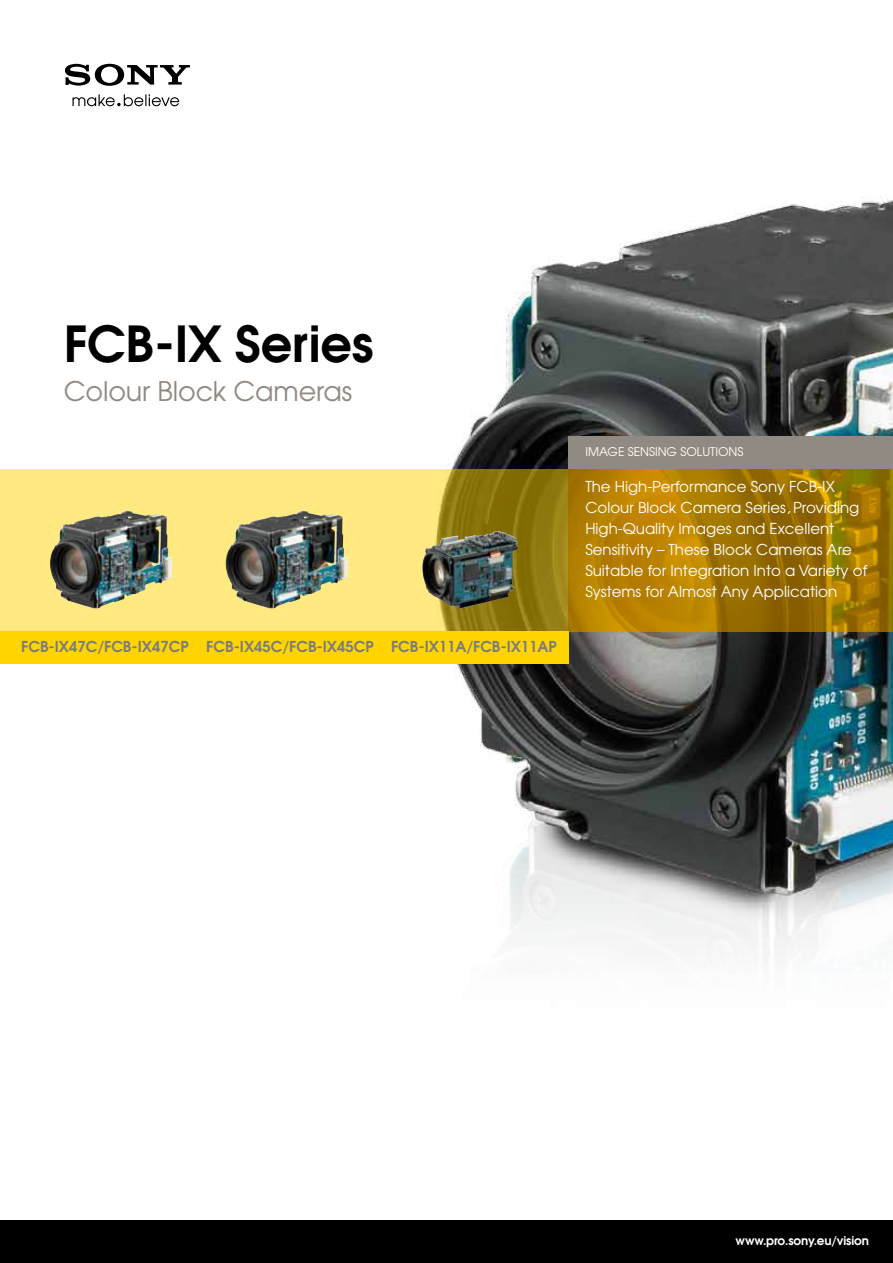
<style>
.page{position:relative;width:893px;height:1263px;background:#fff}
.page>*{position:absolute;margin:0;border:0;box-sizing:border-box;transform-origin:0 0}
.t1{font:600 49.5px "Avant Garde";letter-spacing:-.005em;color:#000}
.t2{font:27px "Avant Garde";letter-spacing:-.005em;color:#918a82}
.t3{font:15px/21px "Avant Garde";color:#fff}
.t4{font:600 15px "Avant Garde";letter-spacing:-.005em;color:#7b7c7e}
.t5{font:600 12px "Avant Garde";letter-spacing:-.01em;color:#fff}
.t6{font:12px "Avant Garde";color:#fff}
</style>
<div class="page">
<img style="left:448px;top:196px;width:445px;height:768px">
<svg style="left:0;top:469px;width:568px;height:162px;background:#d1c064"></svg>
<div style="left:568px;top:436px;width:325px;height:33px;background:#918a82"></div>
<svg style="left:568px;top:469px;width:325px;height:162px;background:#a87800"></svg>
<div style="left:0;top:631px;width:568px;height:33px;background:#ffd400"></div>
<img style="left:50px;top:511px;width:78px;height:80px">
<img style="left:226px;top:511px;width:77px;height:77px">
<img style="left:422px;top:531px;width:77px;height:65px">
<div style="left:0;top:1220px;width:893px;height:43px;background:#000"></div>
<svg style="left:73px;top:94px;width:106px;height:12px"></svg>
<svg style="left:65px;top:64px;width:125px;height:22px"></svg>
<h1 class="t1" style="left:64px;top:311px;width:311px">FCB-IX Series</h1>
<h2 class="t2" style="left:64px;top:374px;width:290px">Colour Block Cameras</h2>
<p class="t4" style="left:21px;top:637px;width:537px">FCB-IX47C/FCB-IX47CP FCB-IX45C/FCB-IX45CP FCB-IX11A/FCB-IX11AP</p>
<p class="t6" style="left:585px;top:444px;width:158px">Image Sensi ng Solutions</p>
<p class="t3" style="left:585px;top:476px;width:283px">The High-Performance Sony FCB-IX Colour Block Camera Series, Providing High-Quality Images and Excellent Sensitivity – These Block Cameras Are Suitable for Integration Into a Variety of Systems for Almost Any Application</p>
<p class="t5" style="left:736px;top:1233px;width:135px">www.pro.sony.eu/vision</p>
</div>
